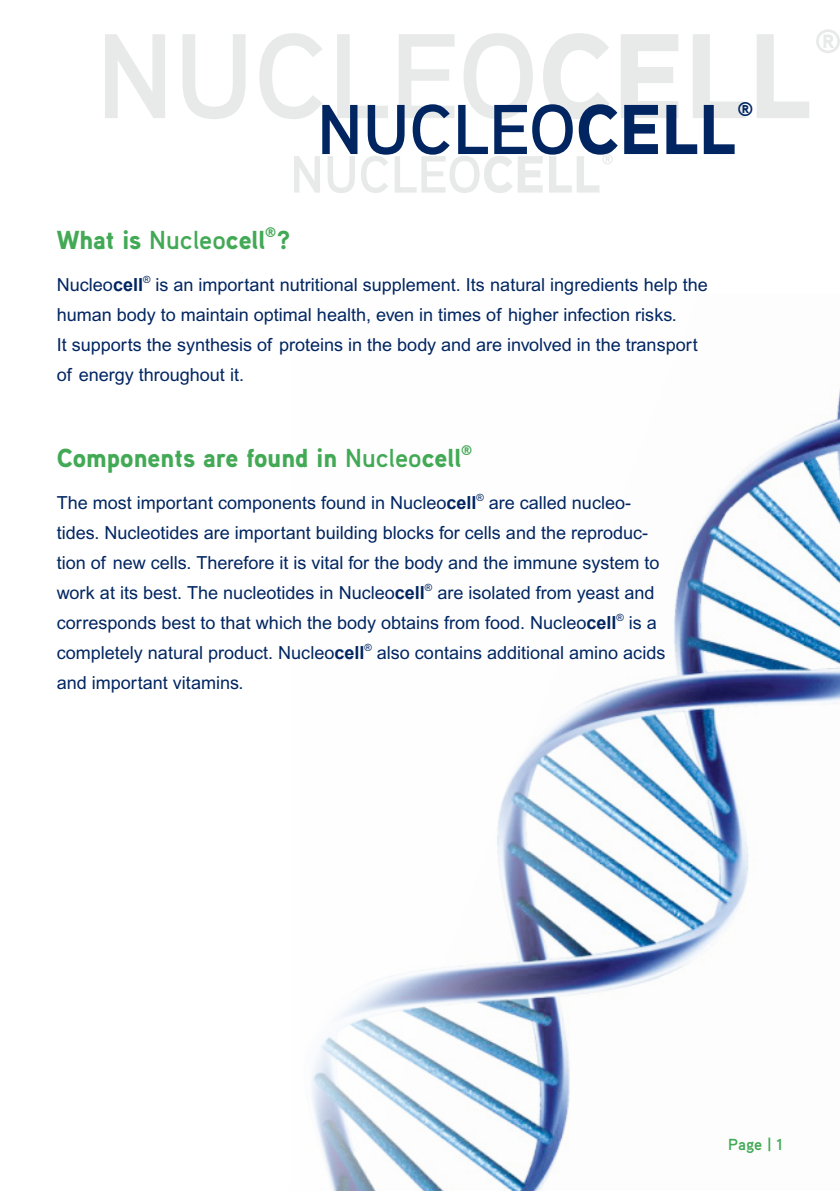
<style>
.page{position:relative;width:840px;height:1191px;background:#fff}
.page>*{position:absolute;margin:0;border:0;box-sizing:border-box;transform-origin:0 0}
.t1{font:700 70.4px "Aaux Pro";color:#002561}
.t2{font:900 26px "Aaux Pro";color:#42a955}
.t3{font:700 20px "Aaux Pro";color:#002561}
.t4{font:18px/30px "Arial";color:#002561}
.t5{font:700 16px "Aaux Pro";color:#42a955}
.t6{font:700 14px "Aaux Pro";color:#42a955}
.s1{font-weight:700}
.s2{font-weight:900}
</style>
<div class="page">
<img style="left:311px;top:397px;width:528px;height:794px">
<svg style="left:105px;top:29px;width:734px;height:90px"></svg>
<svg style="left:294px;top:154px;width:318px;height:39px"></svg>
<p class="t6" style="left:265px;top:223px;width:13px">®</p>
<h2 class="t2" style="left:57px;top:223px;width:235px">What is <span class="s1">Nucleo</span>cell ?</h2>
<h1 class="t1" style="left:317px;top:84px;width:422px">NUCLEO<span class="s2">CELL</span></h1>
<p class="t3" style="left:737px;top:96px;width:17px">®</p>
<p class="t4" style="left:57px;top:269px;width:652px">Nucleo<span class="s1">cell</span><sup>®</sup> is an important nutritional supplement. Its natural ingredients help the human body to maintain optimal health, even in times of higher infection risks.<br>It supports the synthesis of proteins in the body and are involved in the transport of energy throughout it.</p>
<h2 class="t2" style="left:57px;top:441px;width:405px">Components are found in <span class="s1">Nucleo</span>cell</h2>
<p class="t6" style="left:461px;top:441px;width:13px">®</p>
<p class="t4" style="left:57px;top:488px;width:609px">The most important components found in Nucleo<span class="s1">cell</span><sup>®</sup> are called nucleo&shy;tides. Nucleotides are important building blocks for cells and the reproduc&shy;tion of new cells. Therefore it is vital for the body and the immune system to work at its best. The nucleotides in Nucleo<span class="s1">cell</span><sup>®</sup> are isolated from yeast and corresponds best to that which the body obtains from food. Nucleo<span class="s1">cell</span><sup>®</sup> is a completely natural product. Nucleo<span class="s1">cell</span><sup>®</sup> also contains additional amino acids and important vitamins.</p>
<p class="t5" style="left:727px;top:1134px;width:56px">Page | 1</p>
</div>
